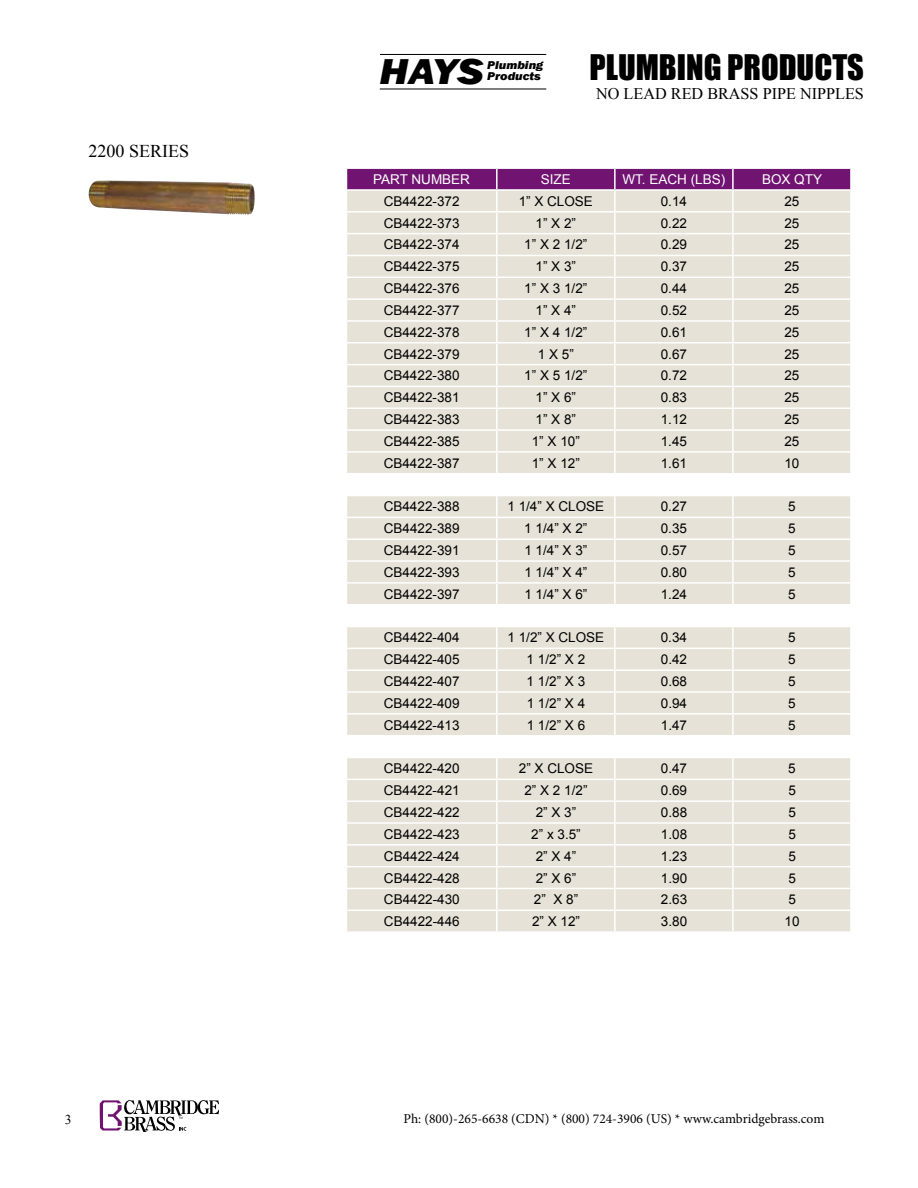
<style>
.page{position:relative;width:918px;height:1188px;background:#fff}
.page>*{position:absolute;margin:0;border:0;box-sizing:border-box;transform-origin:0 0}
.t1{font:italic 800 37.05px "Franklin Gothic";color:#000;scale:1.15 1}
.t2{font:32.4px "Impact";color:#000}
.t3{font:18px "Times New Roman";color:#000}
.t4{font:16.2px "Times New Roman";color:#000}
.t5{font:13.5px "Arial";color:#000}
.t6{font:13.5px "Minion Pro";color:#000}
.t7{font:13.5px "Arial";color:#fff}
.t8{font:13.5px "Times New Roman";color:#000}
.t9{font:italic 800 11.7px/11.1px "Franklin Gothic";color:#000;scale:1.11 1}
</style>
<div class="page">
<svg style="left:346px;top:168px;width:505px;height:763px;background:#e7e1da"></svg>
<hr style="left:497px;top:910px;width:118px;height:1px;background:#fff">
<hr style="left:496px;top:911px;width:2px;height:20px;background:#fff">
<hr style="left:615px;top:910px;width:118px;height:1px;background:#fff">
<hr style="left:614px;top:911px;width:2px;height:20px;background:#fff">
<hr style="left:733px;top:910px;width:119px;height:1px;background:#fff">
<hr style="left:732px;top:911px;width:2px;height:20px;background:#fff">
<hr style="left:850px;top:911px;width:2px;height:20px;background:#fff">
<img style="left:88px;top:180px;width:167px;height:35px">
<hr style="left:380px;top:89px;width:166px;height:1px;background:#000">
<hr style="left:380px;top:54px;width:166px;height:1px;background:#000">
<svg style="left:100px;top:1100px;width:119px;height:32px"></svg>
<h3 class="t3" style="left:89px;top:139px;width:102px">2200 SERIES</h3>
<h1 class="t1" style="left:380px;top:47px;width:92px">HAYS</h1>
<p class="t9" style="left:487px;top:60px;width:52px">Plumbing<br>Products</p>
<h2 class="t2" style="left:589px;top:42px;width:276px">PLUMBING PRODUCTS</h2>
<p class="t4" style="left:596px;top:83px;width:269px">NO LEAD RED BRASS PIPE NIPPLES</p>
<p class="t7" style="left:373px;top:170px;width:98px">PART NUMBER</p>
<p class="t7" style="left:541px;top:170px;width:32px">SIZE</p>
<p class="t7" style="left:623px;top:170px;width:104px">WT. EACH (LBS)</p>
<p class="t7" style="left:762px;top:170px;width:62px">BOX QTY</p>
<p class="t5" style="left:384px;top:192px;width:77px">CB4422-372</p>
<p class="t5" style="left:519px;top:192px;width:76px">1” X CLOSE</p>
<p class="t5" style="left:661px;top:192px;width:28px">0.14</p>
<p class="t5" style="left:784px;top:192px;width:17px">25</p>
<p class="t5" style="left:384px;top:214px;width:77px">CB4422-373</p>
<p class="t5" style="left:536px;top:214px;width:42px">1” X 2”</p>
<p class="t5" style="left:661px;top:214px;width:28px">0.22</p>
<p class="t5" style="left:784px;top:214px;width:17px">25</p>
<p class="t5" style="left:384px;top:236px;width:77px">CB4422-374</p>
<p class="t5" style="left:524px;top:236px;width:65px">1” X 2 1/2”</p>
<p class="t5" style="left:661px;top:236px;width:28px">0.29</p>
<p class="t5" style="left:784px;top:236px;width:17px">25</p>
<p class="t5" style="left:384px;top:258px;width:77px">CB4422-375</p>
<p class="t5" style="left:536px;top:258px;width:42px">1” X 3”</p>
<p class="t5" style="left:661px;top:258px;width:28px">0.37</p>
<p class="t5" style="left:784px;top:258px;width:17px">25</p>
<p class="t5" style="left:384px;top:280px;width:77px">CB4422-376</p>
<p class="t5" style="left:524px;top:280px;width:65px">1” X 3 1/2”</p>
<p class="t5" style="left:661px;top:280px;width:28px">0.44</p>
<p class="t5" style="left:784px;top:280px;width:17px">25</p>
<p class="t5" style="left:384px;top:301px;width:77px">CB4422-377</p>
<p class="t5" style="left:536px;top:301px;width:42px">1” X 4”</p>
<p class="t5" style="left:661px;top:301px;width:28px">0.52</p>
<p class="t5" style="left:784px;top:301px;width:17px">25</p>
<p class="t5" style="left:384px;top:323px;width:77px">CB4422-378</p>
<p class="t5" style="left:524px;top:323px;width:65px">1” X 4 1/2”</p>
<p class="t5" style="left:661px;top:323px;width:28px">0.61</p>
<p class="t5" style="left:784px;top:323px;width:17px">25</p>
<p class="t5" style="left:384px;top:345px;width:77px">CB4422-379</p>
<p class="t5" style="left:538px;top:345px;width:38px">1 X 5”</p>
<p class="t5" style="left:661px;top:345px;width:28px">0.67</p>
<p class="t5" style="left:784px;top:345px;width:17px">25</p>
<p class="t5" style="left:384px;top:367px;width:77px">CB4422-380</p>
<p class="t5" style="left:524px;top:367px;width:65px">1” X 5 1/2”</p>
<p class="t5" style="left:661px;top:367px;width:28px">0.72</p>
<p class="t5" style="left:784px;top:367px;width:17px">25</p>
<p class="t5" style="left:384px;top:389px;width:77px">CB4422-381</p>
<p class="t5" style="left:536px;top:389px;width:42px">1” X 6”</p>
<p class="t5" style="left:661px;top:389px;width:28px">0.83</p>
<p class="t5" style="left:784px;top:389px;width:17px">25</p>
<p class="t5" style="left:384px;top:411px;width:77px">CB4422-383</p>
<p class="t5" style="left:536px;top:411px;width:42px">1” X 8”</p>
<p class="t5" style="left:661px;top:411px;width:28px">1.12</p>
<p class="t5" style="left:784px;top:411px;width:17px">25</p>
<p class="t5" style="left:384px;top:432px;width:77px">CB4422-385</p>
<p class="t5" style="left:532px;top:432px;width:50px">1” X 10”</p>
<p class="t5" style="left:661px;top:432px;width:28px">1.45</p>
<p class="t5" style="left:784px;top:432px;width:17px">25</p>
<p class="t5" style="left:384px;top:454px;width:77px">CB4422-387</p>
<p class="t5" style="left:532px;top:454px;width:50px">1” X 12”</p>
<p class="t5" style="left:661px;top:454px;width:28px">1.61</p>
<p class="t5" style="left:784px;top:454px;width:17px">10</p>
<p class="t5" style="left:384px;top:498px;width:77px">CB4422-388</p>
<p class="t5" style="left:507px;top:498px;width:98px">1 1/4” X CLOSE</p>
<p class="t5" style="left:661px;top:498px;width:28px">0.27</p>
<p class="t5" style="left:788px;top:498px;width:9px">5</p>
<p class="t5" style="left:384px;top:520px;width:77px">CB4422-389</p>
<p class="t5" style="left:524px;top:520px;width:65px">1 1/4” X 2”</p>
<p class="t5" style="left:661px;top:520px;width:28px">0.35</p>
<p class="t5" style="left:788px;top:520px;width:9px">5</p>
<p class="t5" style="left:384px;top:541px;width:77px">CB4422-391</p>
<p class="t5" style="left:524px;top:541px;width:65px">1 1/4” X 3”</p>
<p class="t5" style="left:661px;top:541px;width:28px">0.57</p>
<p class="t5" style="left:788px;top:541px;width:9px">5</p>
<p class="t5" style="left:384px;top:563px;width:77px">CB4422-393</p>
<p class="t5" style="left:524px;top:563px;width:65px">1 1/4” X 4”</p>
<p class="t5" style="left:661px;top:563px;width:28px">0.80</p>
<p class="t5" style="left:788px;top:563px;width:9px">5</p>
<p class="t5" style="left:384px;top:585px;width:77px">CB4422-397</p>
<p class="t5" style="left:524px;top:585px;width:65px">1 1/4” X 6”</p>
<p class="t5" style="left:661px;top:585px;width:28px">1.24</p>
<p class="t5" style="left:788px;top:585px;width:9px">5</p>
<p class="t5" style="left:384px;top:629px;width:77px">CB4422-404</p>
<p class="t5" style="left:508px;top:629px;width:98px">1 1/2” X CLOSE</p>
<p class="t5" style="left:661px;top:629px;width:28px">0.34</p>
<p class="t5" style="left:788px;top:629px;width:9px">5</p>
<p class="t5" style="left:384px;top:651px;width:77px">CB4422-405</p>
<p class="t5" style="left:527px;top:651px;width:60px">1 1/2” X 2</p>
<p class="t5" style="left:661px;top:651px;width:28px">0.42</p>
<p class="t5" style="left:788px;top:651px;width:9px">5</p>
<p class="t5" style="left:384px;top:672px;width:77px">CB4422-407</p>
<p class="t5" style="left:527px;top:672px;width:60px">1 1/2” X 3</p>
<p class="t5" style="left:661px;top:672px;width:28px">0.68</p>
<p class="t5" style="left:788px;top:672px;width:9px">5</p>
<p class="t5" style="left:384px;top:694px;width:77px">CB4422-409</p>
<p class="t5" style="left:527px;top:694px;width:60px">1 1/2” X 4</p>
<p class="t5" style="left:661px;top:694px;width:28px">0.94</p>
<p class="t5" style="left:788px;top:694px;width:9px">5</p>
<p class="t5" style="left:384px;top:716px;width:77px">CB4422-413</p>
<p class="t5" style="left:527px;top:716px;width:60px">1 1/2” X 6</p>
<p class="t5" style="left:661px;top:716px;width:28px">1.47</p>
<p class="t5" style="left:788px;top:716px;width:9px">5</p>
<p class="t5" style="left:384px;top:760px;width:77px">CB4422-420</p>
<p class="t5" style="left:519px;top:760px;width:76px">2” X CLOSE</p>
<p class="t5" style="left:661px;top:760px;width:28px">0.47</p>
<p class="t5" style="left:788px;top:760px;width:9px">5</p>
<p class="t5" style="left:384px;top:782px;width:77px">CB4422-421</p>
<p class="t5" style="left:524px;top:782px;width:65px">2” X 2 1/2”</p>
<p class="t5" style="left:661px;top:782px;width:28px">0.69</p>
<p class="t5" style="left:788px;top:782px;width:9px">5</p>
<p class="t5" style="left:384px;top:803px;width:77px">CB4422-422</p>
<p class="t5" style="left:536px;top:803px;width:42px">2” X 3”</p>
<p class="t5" style="left:661px;top:803px;width:28px">0.88</p>
<p class="t5" style="left:788px;top:803px;width:9px">5</p>
<p class="t5" style="left:384px;top:825px;width:77px">CB4422-423</p>
<p class="t5" style="left:531px;top:825px;width:51px">2” x 3.5”</p>
<p class="t5" style="left:661px;top:825px;width:28px">1.08</p>
<p class="t5" style="left:788px;top:825px;width:9px">5</p>
<p class="t5" style="left:384px;top:847px;width:77px">CB4422-424</p>
<p class="t5" style="left:536px;top:847px;width:42px">2” X 4”</p>
<p class="t5" style="left:661px;top:847px;width:28px">1.23</p>
<p class="t5" style="left:788px;top:847px;width:9px">5</p>
<p class="t5" style="left:384px;top:869px;width:77px">CB4422-428</p>
<p class="t5" style="left:536px;top:869px;width:42px">2” X 6”</p>
<p class="t5" style="left:661px;top:869px;width:28px">1.90</p>
<p class="t5" style="left:788px;top:869px;width:9px">5</p>
<p class="t5" style="left:384px;top:891px;width:77px">CB4422-430</p>
<p class="t5" style="left:534px;top:891px;width:46px">2” X 8”</p>
<p class="t5" style="left:661px;top:891px;width:28px">2.63</p>
<p class="t5" style="left:788px;top:891px;width:9px">5</p>
<p class="t5" style="left:384px;top:913px;width:77px">CB4422-446</p>
<p class="t5" style="left:532px;top:913px;width:50px">2” X 12”</p>
<p class="t5" style="left:661px;top:913px;width:28px">3.80</p>
<p class="t5" style="left:785px;top:913px;width:17px">10</p>
<p class="t8" style="left:65px;top:1110px;width:8px">3</p>
<p class="t6" style="left:404px;top:1109px;width:422px">Ph: (800)-265-6638 (CDN) * (800) 724-3906 (US) * www.cambridgebrass.com</p>
</div>
